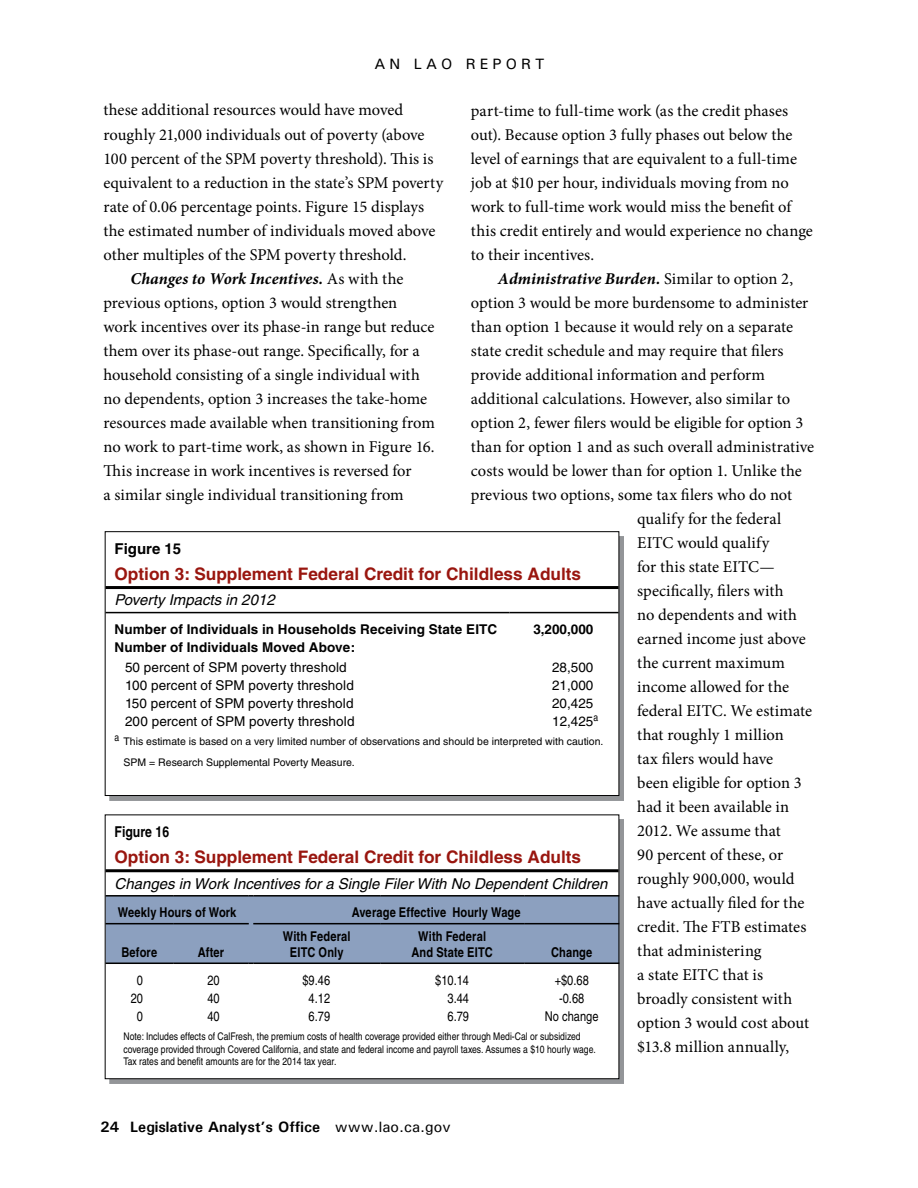
<style>
.page{position:relative;width:918px;height:1188px;background:#fff}
.page>*{position:absolute;margin:0;border:0;box-sizing:border-box;transform-origin:0 0}
.t1{font:700 17.25px "Helvetica";color:#99160f}
.t2{font:16.5px/24px "Minion Pro";color:#000}
.t3{font:italic 700 16.5px "Minion Pro";letter-spacing:.005em;color:#000}
.t4{font:italic 15px "Helvetica";color:#000}
.t5{font:700 15px "Univers";color:#000}
.t6{font:500 15px "Univers";letter-spacing:.28em;color:#000}
.t7{font:700 15px "Helvetica";color:#000}
.t8{font:700 condensed 15px "Helvetica";color:#000}
.t9{font:13.5px "Helvetica";letter-spacing:.01em;color:#000}
.t10{font:700 condensed 13.5px/16.2px "Helvetica";letter-spacing:.01em;color:#000;text-align:center}
.t11{font:700 13.5px "Helvetica";letter-spacing:.01em;color:#000}
.t12{font:condensed 13.5px "Helvetica";color:#000}
.t13{font:condensed 10.5px/12.6px "Helvetica";color:#000}
.t14{font:10.5px/21.1px "Helvetica";color:#000}
.s1{font-weight:400;font-style:normal}
.s2{font-weight:500}
</style>
<div class="page">
<div style="left:109px;top:536px;width:515px;height:265px;background:#939598"></div>
<div style="left:105px;top:532px;width:514px;height:264px;background:#fff"></div>
<hr style="left:106px;top:586px;width:513px;height:3px;background:#000">
<hr style="left:106px;top:612px;width:403px;height:1px;background:#000">
<hr style="left:509px;top:612px;width:110px;height:1px;background:#000">
<div style="left:105px;top:531px;width:514px;height:265px;border:1px solid #000"></div>
<svg style="left:109px;top:819px;width:515px;height:265px;background:#8a8c8f"></svg>
<div style="left:105px;top:815px;width:514px;height:264px;background:#fff"></div>
<hr style="left:106px;top:869px;width:513px;height:3px;background:#000">
<svg style="left:107px;top:895px;width:510px;height:69px;background:#8396b3"></svg>
<hr style="left:380px;top:963px;width:144px;height:1px;background:#000">
<hr style="left:106px;top:923px;width:67px;height:1px;background:#000">
<hr style="left:106px;top:963px;width:67px;height:1px;background:#000">
<div style="left:105px;top:814px;width:514px;height:265px;border:1px solid #000"></div>
<p class="t6" style="left:374px;top:55px;width:172px">AN LAO REPORT</p>
<p class="t2" style="left:104px;top:98px;width:301px">these additional resources would have moved</p>
<p class="t2" style="left:104px;top:122px;width:323px">roughly 21,000 individuals out of poverty (above</p>
<p class="t2" style="left:104px;top:146px;width:332px">100 percent of the SPM poverty threshold). This is</p>
<p class="t2" style="left:104px;top:170px;width:341px">equivalent to a reduction in the state’s SPM poverty</p>
<p class="t2" style="left:104px;top:194px;width:322px">rate of 0.06 percentage points. Figure 15 displays</p>
<p class="t2" style="left:104px;top:218px;width:333px">the estimated number of individuals moved above</p>
<p class="t2" style="left:104px;top:242px;width:305px">other multiples of the SPM poverty threshold.</p>
<p class="t3" style="left:130px;top:267px;width:274px">Changes to Work Incentives. <span class="s1">As with the</span></p>
<p class="t2" style="left:103px;top:290px;width:295px">previous options, option 3 would strengthen</p>
<p class="t2" style="left:103px;top:314px;width:333px">work incentives over its phase-in range but reduce</p>
<p class="t2" style="left:103px;top:338px;width:318px">them over its phase-out range. Specifically, for a</p>
<p class="t2" style="left:103px;top:362px;width:318px">household consisting of a single individual with</p>
<p class="t2" style="left:103px;top:386px;width:325px">no dependents, option 3 increases the take-home</p>
<p class="t2" style="left:103px;top:410px;width:333px">resources made available when transitioning from</p>
<p class="t2" style="left:103px;top:434px;width:333px">no work to part-time work, as shown in Figure 16.</p>
<p class="t2" style="left:103px;top:458px;width:310px">This increase in work incentives is reversed for</p>
<p class="t2" style="left:103px;top:482px;width:302px">a similar single individual transitioning from</p>
<p class="t2" style="left:471px;top:98px;width:343px">part-time to full-time work (as the credit phases out). Because option 3 fully phases out below the level of earnings that are equivalent to a full-time job at $10 per hour, individuals moving from no work to full-time work would miss the benefit of this credit entirely and would experience no change to their incentives.</p>
<p class="t3" style="left:498px;top:267px;width:297px">Administrative Burden. <span class="s1">Similar to option 2,</span></p>
<p class="t2" style="left:471px;top:290px;width:339px">option 3 would be more burdensome to administer</p>
<p class="t2" style="left:471px;top:314px;width:324px">than option 1 because it would rely on a separate</p>
<p class="t2" style="left:471px;top:338px;width:314px">state credit schedule and may require that filers</p>
<p class="t2" style="left:471px;top:363px;width:296px">provide additional information and perform</p>
<p class="t2" style="left:471px;top:387px;width:321px">additional calculations. However, also similar to</p>
<p class="t2" style="left:471px;top:411px;width:334px">option 2, fewer filers would be eligible for option 3</p>
<p class="t2" style="left:471px;top:435px;width:345px">than for option 1 and as such overall administrative</p>
<p class="t2" style="left:471px;top:459px;width:332px">costs would be lower than for option 1. Unlike the</p>
<p class="t2" style="left:471px;top:483px;width:323px">previous two options, some tax filers who do not</p>
<p class="t2" style="left:637px;top:507px;width:146px">qualify for the federal</p>
<p class="t2" style="left:637px;top:531px;width:134px">EITC would qualify</p>
<p class="t2" style="left:637px;top:555px;width:139px">for this state EITC—</p>
<p class="t2" style="left:637px;top:579px;width:148px">specifically, filers with</p>
<p class="t2" style="left:637px;top:603px;width:161px">no dependents and with</p>
<p class="t2" style="left:637px;top:627px;width:170px">earned income just above</p>
<p class="t2" style="left:637px;top:651px;width:149px">the current maximum</p>
<p class="t2" style="left:637px;top:675px;width:153px">income allowed for the</p>
<p class="t2" style="left:637px;top:699px;width:176px">federal EITC. We estimate</p>
<p class="t2" style="left:637px;top:723px;width:148px">that roughly 1 million</p>
<p class="t2" style="left:637px;top:747px;width:137px">tax filers would have</p>
<p class="t2" style="left:637px;top:771px;width:166px">been eligible for option 3</p>
<p class="t2" style="left:637px;top:795px;width:154px">had it been available in</p>
<p class="t2" style="left:637px;top:819px;width:145px">2012. We assume that</p>
<p class="t2" style="left:637px;top:843px;width:148px">90 percent of these, or</p>
<p class="t2" style="left:637px;top:867px;width:159px">roughly 900,000, would</p>
<p class="t2" style="left:637px;top:891px;width:169px">have actually filed for the</p>
<p class="t2" style="left:637px;top:915px;width:171px">credit. The FTB estimates</p>
<p class="t2" style="left:637px;top:939px;width:126px">that administering</p>
<p class="t2" style="left:637px;top:963px;width:127px">a state EITC that is</p>
<p class="t2" style="left:637px;top:987px;width:156px">broadly consistent with</p>
<p class="t2" style="left:637px;top:1011px;width:173px">option 3 would cost about</p>
<p class="t2" style="left:637px;top:1035px;width:153px">$13.8 million annually,</p>
<p class="t7" style="left:115px;top:539px;width:68px">Figure 15</p>
<p class="t1" style="left:115px;top:563px;width:468px">Option 3: Supplement Federal Credit for Childless Adults</p>
<p class="t4" style="left:115px;top:591px;width:162px">Poverty Impacts in 2012</p>
<p class="t11" style="left:115px;top:621px;width:384px">Number of Individuals in Households Receiving State EITC</p>
<p class="t11" style="left:533px;top:621px;width:62px">3,200,000</p>
<p class="t11" style="left:115px;top:639px;width:242px">Number of Individuals Moved Above:</p>
<p class="t9" style="left:125px;top:659px;width:223px">50 percent of SPM poverty threshold</p>
<p class="t9" style="left:552px;top:659px;width:43px">28,500</p>
<p class="t9" style="left:125px;top:677px;width:230px">100 percent of SPM poverty threshold</p>
<p class="t9" style="left:552px;top:677px;width:43px">21,000</p>
<p class="t9" style="left:125px;top:695px;width:230px">150 percent of SPM poverty threshold</p>
<p class="t9" style="left:552px;top:695px;width:43px">20,425</p>
<p class="t9" style="left:125px;top:713px;width:231px">200 percent of SPM poverty threshold</p>
<p class="t9" style="left:552px;top:713px;width:48px">12,425<sup>a</sup></p>
<p class="t14" style="left:124px;top:731px;width:482px;text-indent:-9px"><sup>a</sup> This estimate is based on a very limited number of observations and should be interpreted with caution.<br>SPM = Research Supplemental Poverty Measure.</p>
<p class="t8" style="left:115px;top:822px;width:56px">Figure 16</p>
<p class="t1" style="left:115px;top:846px;width:468px">Option 3: Supplement Federal Credit for Childless Adults</p>
<p class="t4" style="left:115px;top:875px;width:494px">Changes in Work Incentives for a Single Filer With No Dependent Children</p>
<p class="t10" style="left:118px;top:904px;width:120px">Weekly Hours of Work</p>
<p class="t10" style="left:352px;top:904px;width:170px">Average Effective Hourly Wage</p>
<p class="t10" style="left:121px;top:944px;width:37px">Before</p>
<p class="t10" style="left:198px;top:944px;width:28px">After</p>
<p class="t10" style="left:283px;top:928px;width:69px">With Federal<br>EITC Only</p>
<p class="t10" style="left:412px;top:928px;width:83px">With Federal<br>And State EITC</p>
<p class="t10" style="left:551px;top:944px;width:43px">Change</p>
<p class="t12" style="left:137px;top:972px;width:8px">0</p>
<p class="t12" style="left:207px;top:972px;width:14px">20</p>
<p class="t12" style="left:302px;top:972px;width:29px">$9.46</p>
<p class="t12" style="left:435px;top:972px;width:35px">$10.14</p>
<p class="t12" style="left:555px;top:972px;width:36px">+$0.68</p>
<p class="t12" style="left:131px;top:990px;width:14px">20</p>
<p class="t12" style="left:207px;top:990px;width:14px">40</p>
<p class="t12" style="left:309px;top:990px;width:23px">4.12</p>
<p class="t12" style="left:448px;top:990px;width:23px">3.44</p>
<p class="t12" style="left:559px;top:990px;width:27px">-0.68</p>
<p class="t12" style="left:137px;top:1008px;width:8px">0</p>
<p class="t12" style="left:207px;top:1008px;width:14px">40</p>
<p class="t12" style="left:309px;top:1008px;width:23px">6.79</p>
<p class="t12" style="left:448px;top:1008px;width:23px">6.79</p>
<p class="t12" style="left:545px;top:1008px;width:55px">No change</p>
<p class="t13" style="left:124px;top:1030px;width:474px">Note: Includes effects of CalFresh, the premium costs of health coverage provided either through Medi-Cal or subsidized coverage provided through Covered California, and state and federal income and payroll taxes. Assumes a $10 hourly wage.<br>Tax rates and benefit amounts are for the 2014 tax year.</p>
<p class="t5" style="left:100px;top:1118px;width:352px">24 Legislative Analyst’s Office <span class="s2">www.lao.ca.gov</span></p>
</div>
